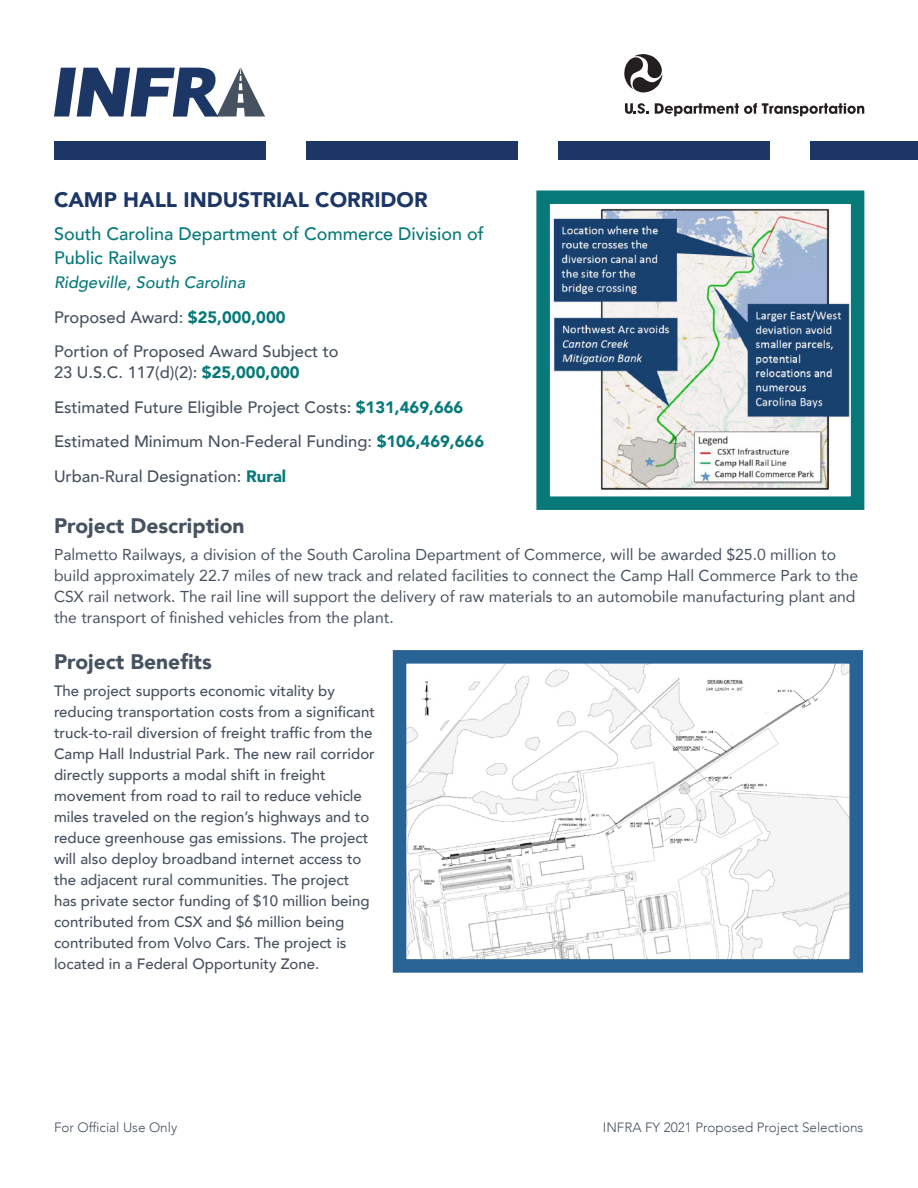
<style>
.page{position:relative;width:918px;height:1188px;background:#fff}
.page>*{position:absolute;margin:0;border:0;box-sizing:border-box;transform-origin:0 0}
.Project_Head{font:900 21px "Avenir";color:#465260}
.Award_Head{font:900 21px "Avenir";color:#1c3666}
.Award_Recipient{font:500 18px/24px "Avenir";color:#077979}
.Award_Amount{font:500 16.5px/21px "Avenir";color:#465260}
.Award_Location{font:italic 500 16.5px "Avenir";color:#077979}
.t1{font:15.75px/21px "Avenir";color:#465260}
.t2{font:500 15px/21px "Avenir";color:#465260}
.t3{font:300 13.5px "Avenir";color:#465260}
.s1{font-weight:900;color:#077979}
</style>
<div class="page">
<div style="left:306px;top:141px;width:211px;height:19px;background:#1c3666"></div>
<div style="left:558px;top:141px;width:211px;height:19px;background:#1c3666"></div>
<div style="left:810px;top:141px;width:108px;height:19px;background:#1c3666"></div>
<svg style="left:54px;top:68px;width:211px;height:49px"></svg>
<div style="left:54px;top:141px;width:211px;height:19px;background:#1c3666"></div>
<svg style="left:624px;top:54px;width:39px;height:39px"></svg>
<svg style="left:625px;top:103px;width:24px;height:11px"></svg>
<svg style="left:655px;top:103px;width:209px;height:13px"></svg>
<img style="left:553px;top:209px;width:296px;height:281px">
<div style="left:536px;top:190px;width:328px;height:320px;border:14px solid #077979"></div>
<img style="left:408px;top:665px;width:440px;height:293px">
<div style="left:393px;top:650px;width:470px;height:323px;border:14px solid #296294"></div>
<p class="Award_Head" style="left:54px;top:182px;width:375px">CAMP HALL INDUSTRIAL CORRIDOR</p>
<p class="Award_Recipient" style="left:54px;top:221px;width:431px">South Carolina Department of Commerce Division of<br>Public Railways</p>
<p class="Award_Location" style="left:54px;top:272px;width:193px">Ridgeville, South Carolina</p>
<p class="Award_Amount" style="left:54px;top:305px;width:233px">Proposed Award: <span class="s1">$25,000,000</span></p>
<p class="Award_Amount" style="left:54px;top:340px;width:286px">Portion of Proposed Award Subject to<br>23 U.S.C. 117(d)(2): <span class="s1">$25,000,000</span></p>
<p class="Award_Amount" style="left:54px;top:395px;width:411px">Estimated Future Eligible Project Costs: <span class="s1">$131,469,666</span></p>
<p class="Award_Amount" style="left:54px;top:430px;width:432px">Estimated Minimum Non-Federal Funding: <span class="s1">$106,469,666</span></p>
<p class="Award_Amount" style="left:54px;top:464px;width:234px">Urban-Rural Designation: <span class="s1">Rural</span></p>
<p class="Project_Head" style="left:54px;top:507px;width:192px">Project Description</p>
<p class="t1" style="left:54px;top:543px;width:806px">Palmetto Railways, a division of the South Carolina Department of Commerce, will be awarded $25.0 million to build approximately 22.7 miles of new track and related facilities to connect the Camp Hall Commerce Park to the CSX rail network. The rail line will support the delivery of raw materials to an automobile manufacturing plant and the transport of finished vehicles from the plant.</p>
<p class="Project_Head" style="left:54px;top:644px;width:159px">Project Benefits</p>
<p class="t2" style="left:54px;top:679px;width:322px">The project supports economic vitality by reducing transportation costs from a significant truck-to-rail diversion of freight traffic from the Camp Hall Industrial Park. The new rail corridor directly supports a modal shift in freight movement from road to rail to reduce vehicle miles traveled on the region’s highways and to reduce greenhouse gas emissions. The project will also deploy broadband internet access to the adjacent rural communities. The project has private sector funding of $10 million being contributed from CSX and $6 million being contributed from Volvo Cars. The project is located in a Federal Opportunity Zone.</p>
<p class="t3" style="left:54px;top:1119px;width:125px">For Official Use Only</p>
<p class="t3" style="left:603px;top:1119px;width:262px">INFRA FY 2021 Proposed Project Selections</p>
</div>
